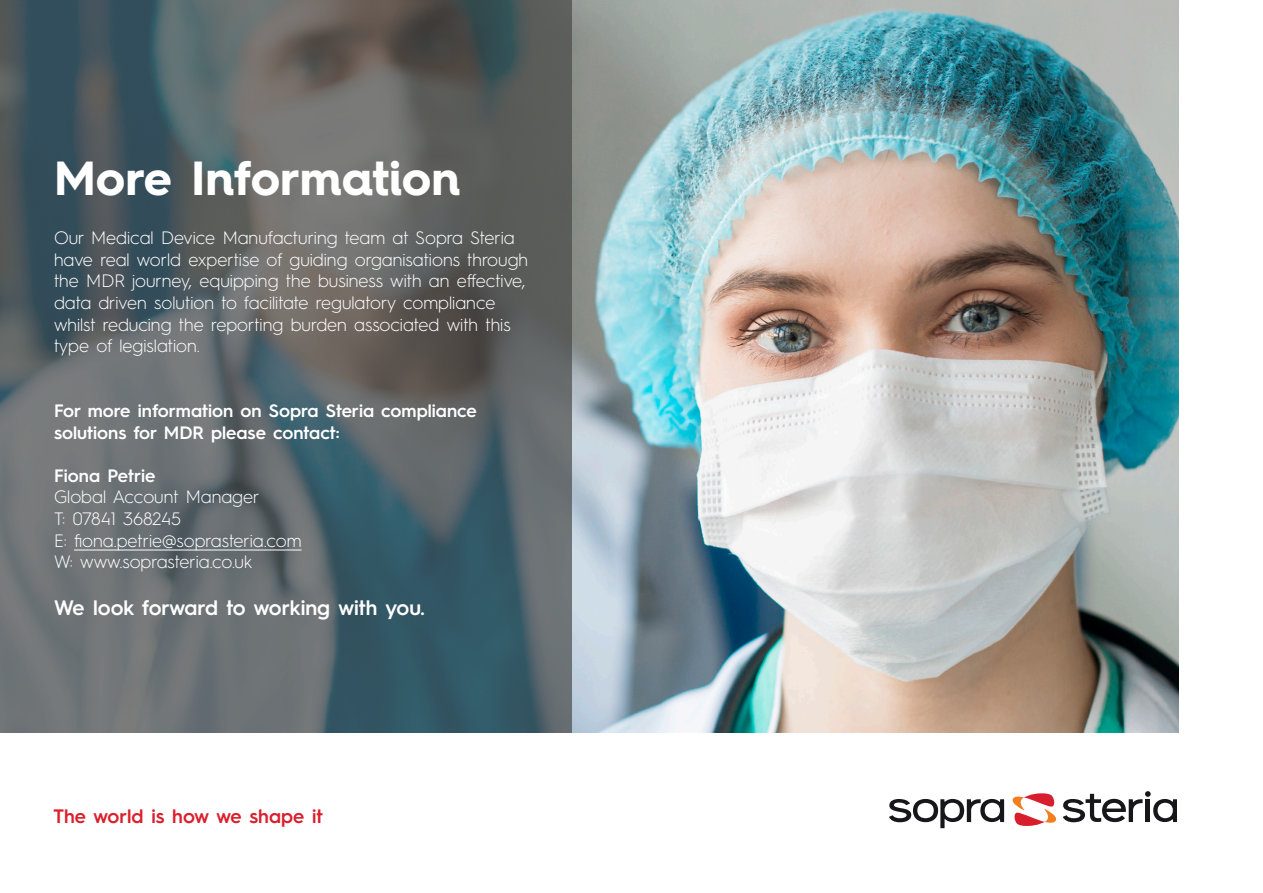
<style>
.page{position:relative;width:1263px;height:893px;background:#fff}
.page>*{position:absolute;margin:0;border:0;box-sizing:border-box;transform-origin:0 0}
.t1{font:700 48px "Hurme Geometric Sans 4";color:#fff}
.t2{font:600 21px "Hurme Geometric Sans 3";color:#fff}
.t3{font:600 19.5px "Hurme Geometric Sans 3";color:#da202d}
.t4{font:300 18px/21.6px "Hurme Geometric Sans 3";color:#fff}
.t5{font:600 18px/21.6px "Hurme Geometric Sans 3";color:#fff}
</style>
<div class="page">
<img style="left:571px;top:0;width:608px;height:732px">
<svg style="left:0;top:0;width:571px;height:732px;background:#5a6467"></svg>
<hr style="left:74px;top:550px;width:228px;height:1px;background:#fff">
<svg style="left:1063px;top:791px;width:114px;height:31px"></svg>
<svg style="left:889px;top:799px;width:115px;height:29px"></svg>
<svg style="left:1012px;top:793px;width:45px;height:33px"></svg>
<p class="t1" style="left:54px;top:145px;width:408px">More Information</p>
<p class="t4" style="left:54px;top:226px;width:476px">Our Medical Device Manufacturing team at Sopra Steria have real world expertise of guiding organisations through the MDR journey, equipping the business with an effective, data driven solution to facilitate regulatory compliance whilst reducing the reporting burden associated with this type of legislation.</p>
<p class="t5" style="left:54px;top:399px;width:424px">For more information on Sopra Steria compliance solutions for MDR please contact:</p>
<p class="t5" style="left:54px;top:463px;width:103px">Fiona Petrie</p>
<p class="t4" style="left:54px;top:485px;width:207px">Global Account Manager</p>
<p class="t4" style="left:54px;top:507px;width:129px">T: 07841 368245</p>
<p class="t4" style="left:54px;top:528px;width:249px">E: fiona.petrie@soprasteria.com</p>
<p class="t4" style="left:54px;top:550px;width:200px">W: www.soprasteria.co.uk</p>
<p class="t2" style="left:54px;top:593px;width:372px">We look forward to working with you.</p>
<p class="t3" style="left:53px;top:802px;width:271px">The world is how we shape it</p>
</div>
